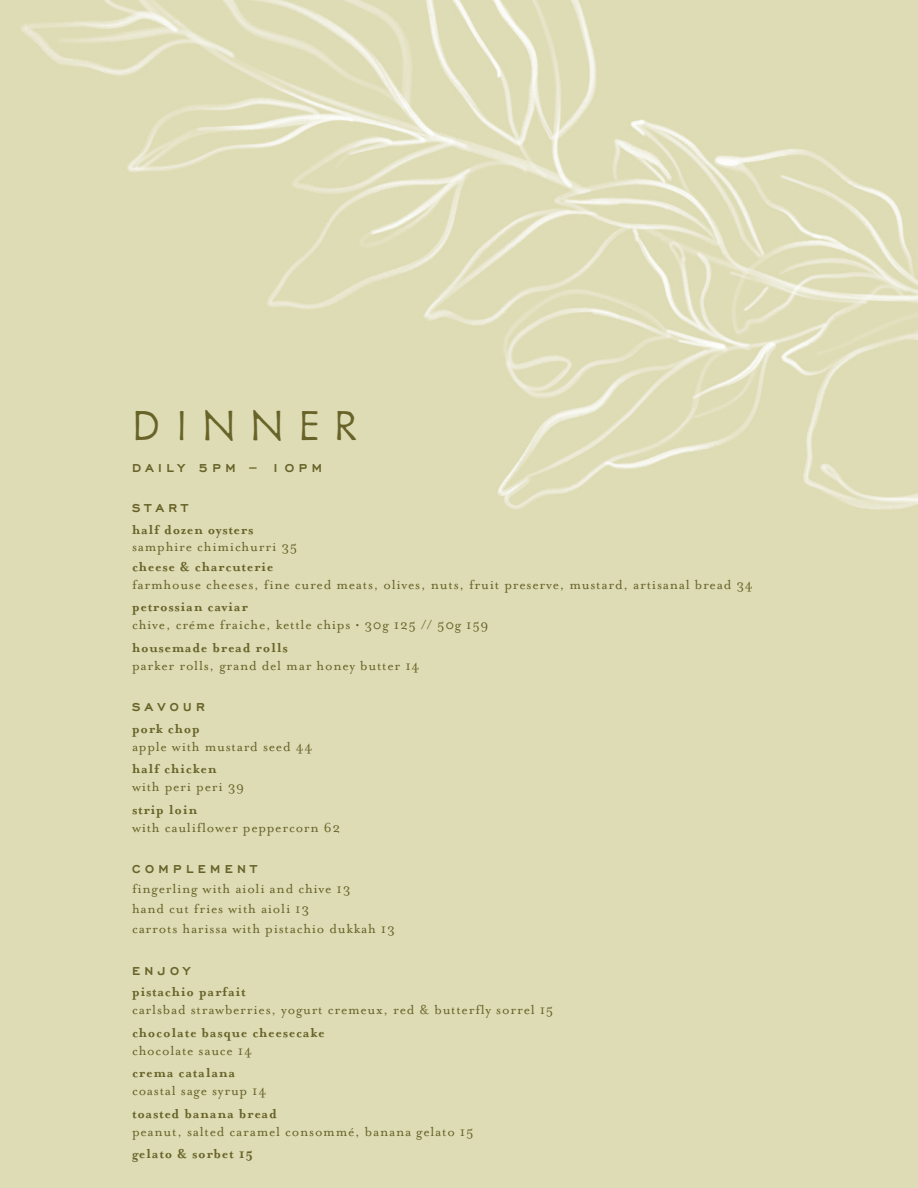
<style>
.page{position:relative;width:918px;height:1188px;background:#dedcb5}
.page>*{position:absolute;margin:0;border:0;box-sizing:border-box;transform-origin:0 0}
.t1{font:300 48px "Metallophile Sp 8";letter-spacing:.3em;color:#686329}
.t2{font:15px/20.2px "Mrs Eaves OT";letter-spacing:.05em;color:#686329}
.t3{font:700 15px "Mrs Eaves";letter-spacing:.05em;color:#686329}
.t4{font:700 15px "Engravers Gothic";letter-spacing:.3em;color:#686329}
</style>
<div class="page">
<h1 class="t1" style="left:132px;top:397px;width:227px">DINNER</h1>
<p class="t4" style="left:132px;top:460px;width:191px">DAILY 5PM – 10PM</p>
<p class="t4" style="left:132px;top:500px;width:57px">START</p>
<p class="t3" style="left:132px;top:524px;width:123px">half dozen oysters</p>
<p class="t2" style="left:132px;top:536px;width:167px">samphire chimichurri 35</p>
<p class="t3" style="left:132px;top:561px;width:143px">cheese &amp; charcuterie</p>
<p class="t2" style="left:132px;top:574px;width:622px">farmhouse cheeses, fine cured meats, olives, nuts, fruit preserve, mustard, artisanal bread 34</p>
<p class="t3" style="left:132px;top:602px;width:117px">petrossian caviar</p>
<p class="t2" style="left:132px;top:615px;width:358px">chive, créme fraiche, kettle chips • 30g 125 // 50g 159</p>
<p class="t3" style="left:132px;top:642px;width:157px">housemade bread rolls</p>
<p class="t2" style="left:132px;top:655px;width:289px">parker rolls, grand del mar honey butter 14</p>
<p class="t4" style="left:132px;top:699px;width:74px">SAVOUR</p>
<p class="t3" style="left:132px;top:723px;width:69px">pork chop</p>
<p class="t2" style="left:132px;top:736px;width:182px">apple with mustard seed 44</p>
<p class="t3" style="left:132px;top:764px;width:86px">half chicken</p>
<p class="t2" style="left:132px;top:777px;width:113px">with peri peri 39</p>
<p class="t3" style="left:132px;top:804px;width:67px">strip loin</p>
<p class="t2" style="left:132px;top:817px;width:210px">with cauliflower peppercorn 62</p>
<p class="t4" style="left:132px;top:861px;width:126px">COMPLEMENT</p>
<p class="t2" style="left:132px;top:878px;width:264px">fingerling with aioli and chive 13<br>hand cut fries with aioli 13<br>carrots harissa with pistachio dukkah 13</p>
<p class="t4" style="left:132px;top:963px;width:59px">ENJOY</p>
<p class="t3" style="left:132px;top:987px;width:115px">pistachio parfait</p>
<p class="t2" style="left:132px;top:1000px;width:423px">carlsbad strawberries, yogurt cremeux, red &amp; butterfly sorrel 15</p>
<p class="t3" style="left:132px;top:1027px;width:194px">chocolate basque cheesecake</p>
<p class="t2" style="left:132px;top:1040px;width:122px">chocolate sauce 14</p>
<p class="t3" style="left:132px;top:1068px;width:105px">crema catalana</p>
<p class="t2" style="left:132px;top:1081px;width:136px">coastal sage syrup 14</p>
<p class="t3" style="left:132px;top:1108px;width:146px">toasted banana bread</p>
<p class="t2" style="left:132px;top:1121px;width:343px">peanut, salted caramel consommé, banana gelato 15</p>
<p class="t3" style="left:132px;top:1149px;width:123px">gelato &amp; sorbet 15</p>
</div>
